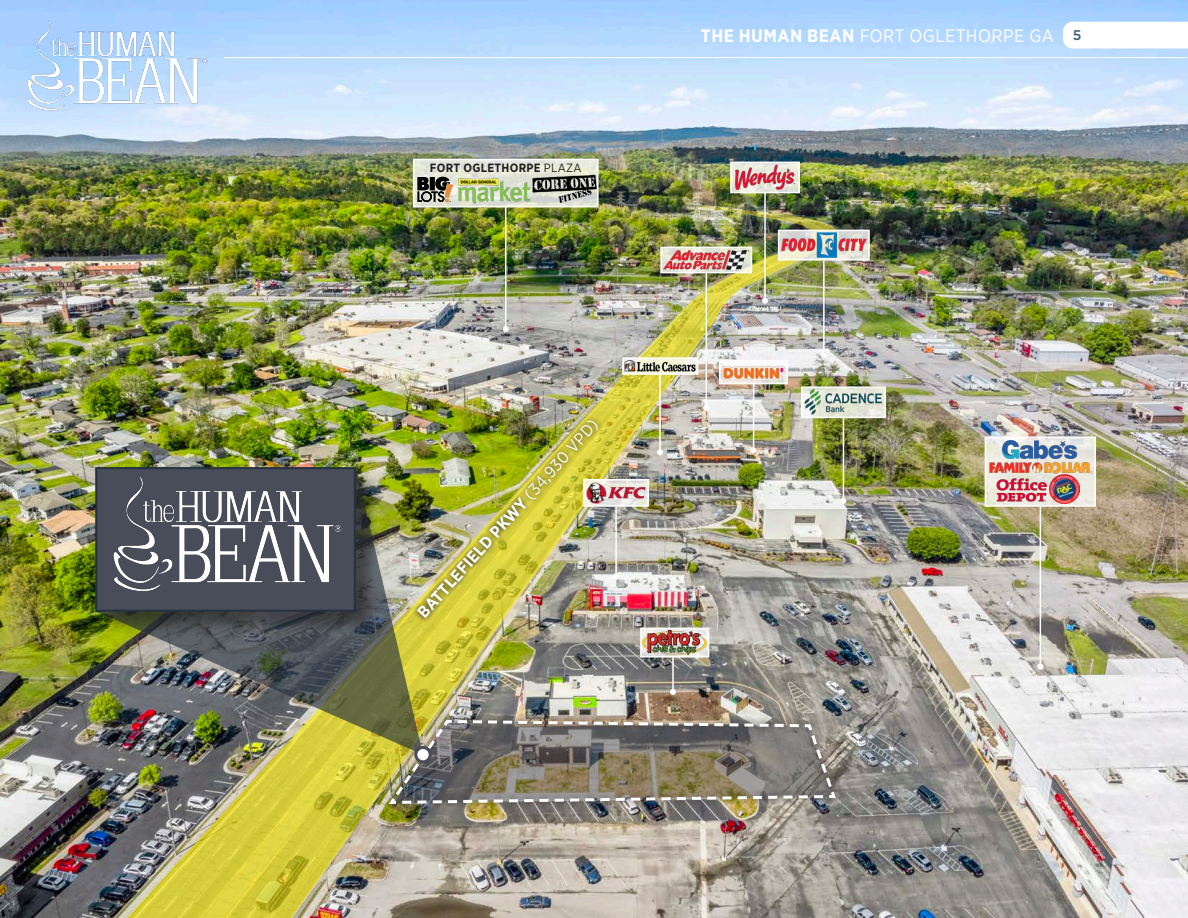
<style>
.page{position:relative;width:1188px;height:918px;background:#fff}
.page>*{position:absolute;margin:0;border:0;box-sizing:border-box;transform-origin:0 0}
.t1{font:18px "Gotham Narrow";letter-spacing:.025em;color:#fff}
.t2{font:700 16.5px "Gotham Narrow";color:#fff}
.t3{font:500 13.95px "Gotham";color:#3b5a80}
.t4{font:700 12px "Gotham Narrow";letter-spacing:.025em;color:#231f20}
.s1{font-weight:400}
.s2{font-weight:700}
</style>
<div class="page">
<img style="left:0;top:0;width:1188px;height:918px">
<img style="left:124px;top:206px;width:717px;height:712px">
<svg style="left:1063px;top:22px;width:125px;height:26px"></svg>
<img style="left:382px;top:713px;width:460px;height:98px">
<img style="left:386px;top:718px;width:452px;height:88px">
<hr style="left:764px;top:192px;width:2px;height:109px;background:#fff">
<svg style="left:762px;top:298px;width:6px;height:6px"></svg>
<hr style="left:706px;top:272px;width:1px;height:136px;background:#fff">
<svg style="left:703px;top:405px;width:6px;height:6px"></svg>
<hr style="left:659px;top:373px;width:2px;height:79px;background:#fff">
<svg style="left:657px;top:449px;width:6px;height:6px"></svg>
<hr style="left:753px;top:383px;width:1px;height:67px;background:#fff">
<svg style="left:751px;top:447px;width:6px;height:6px"></svg>
<hr style="left:615px;top:507px;width:2px;height:69px;background:#fff">
<svg style="left:613px;top:573px;width:6px;height:6px"></svg>
<hr style="left:672px;top:657px;width:2px;height:35px;background:#fff">
<svg style="left:670px;top:689px;width:6px;height:6px"></svg>
<hr style="left:843px;top:417px;width:1px;height:84px;background:#fff">
<svg style="left:840px;top:498px;width:6px;height:6px"></svg>
<hr style="left:1040px;top:507px;width:1px;height:160px;background:#fff">
<svg style="left:1037px;top:664px;width:6px;height:6px"></svg>
<hr style="left:823px;top:260px;width:2px;height:95px;background:#fff">
<svg style="left:821px;top:352px;width:6px;height:6px"></svg>
<hr style="left:505px;top:205px;width:1px;height:124px;background:#fff">
<svg style="left:503px;top:326px;width:6px;height:6px"></svg>
<svg style="left:733px;top:165px;width:64px;height:25px"></svg>
<div style="left:730px;top:162px;width:70px;height:31px;border:2px solid #fff"></div>
<div style="left:660px;top:247px;width:92px;height:26px;border:2px solid #fff"></div>
<div style="left:622px;top:357px;width:76px;height:18px;border:2px solid #fff"></div>
<div style="left:719px;top:360px;width:69px;height:24px;border:2px solid #fff"></div>
<div style="left:640px;top:628px;width:69px;height:30px;border:2px solid #fff"></div>
<div style="left:801px;top:386px;width:85px;height:32px;border:2px solid #fff"></div>
<svg style="left:988px;top:439px;width:105px;height:65px;background:#e9e7e0"></svg>
<div style="left:985px;top:436px;width:111px;height:71px;border:2px solid #fff"></div>
<svg style="left:781px;top:257px;width:86px;height:1px"></svg>
<div style="left:778px;top:230px;width:92px;height:31px;border:2px solid #fff"></div>
<svg style="left:416px;top:162px;width:180px;height:42px;background:#e2e5d7"></svg>
<div style="left:413px;top:159px;width:186px;height:48px;border:2px solid #fff"></div>
<img style="left:736px;top:165px;width:58px;height:25px">
<svg style="left:418px;top:177px;width:34px;height:25px"></svg>
<img style="left:452px;top:168px;width:84px;height:42px">
<img style="left:533px;top:175px;width:64px;height:28px">
<img style="left:781px;top:233px;width:86px;height:24px">
<img style="left:664px;top:250px;width:85px;height:20px">
<img style="left:624px;top:359px;width:73px;height:14px">
<img style="left:721px;top:363px;width:65px;height:18px">
<img style="left:802px;top:388px;width:83px;height:29px">
<img style="left:603px;top:477px;width:46px;height:31px">
<img style="left:1003px;top:441px;width:75px;height:16px">
<img style="left:989px;top:457px;width:103px;height:20px">
<img style="left:996px;top:477px;width:50px;height:25px">
<img style="left:1049px;top:474px;width:30px;height:30px">
<img style="left:95px;top:467px;width:328px;height:288px">
<div style="left:416px;top:747px;width:14px;height:15px;background:#fff;border-radius:50%"></div>
<div style="left:414px;top:746px;width:18px;height:17px;border:3px solid #494c59;border-radius:50%"></div>
<div style="left:98px;top:470px;width:281px;height:165px;background:#231f20;opacity:.5"></div>
<div style="left:95px;top:467px;width:261px;height:145px;background:#494c59;border:2px solid #273241"></div>
<img style="left:113px;top:477px;width:229px;height:114px">
<img style="left:412px;top:415px;width:191px;height:208px">
<hr style="left:224px;top:57px;width:964px;height:1px;background:#fff">
<img style="left:25px;top:16px;width:189px;height:98px">
<img style="left:643px;top:631px;width:64px;height:24px">
<p class="t4" style="left:430px;top:160px;width:153px">FORT OGLETHORPE <span class="s1">PLAZA</span></p>
<p class="t2" style="left:413px;top:608px;width:262px;rotate:-48deg">BATTLEFIELD PKWY <span class="s1">(34,930 VPD)</span></p>
<p class="t1" style="left:701px;top:25px;width:354px"><span class="s2">THE HUMAN BEAN</span> FORT OGLETHORPE GA</p>
<p class="t3" style="left:1073px;top:26px;width:10px">5</p>
</div>
